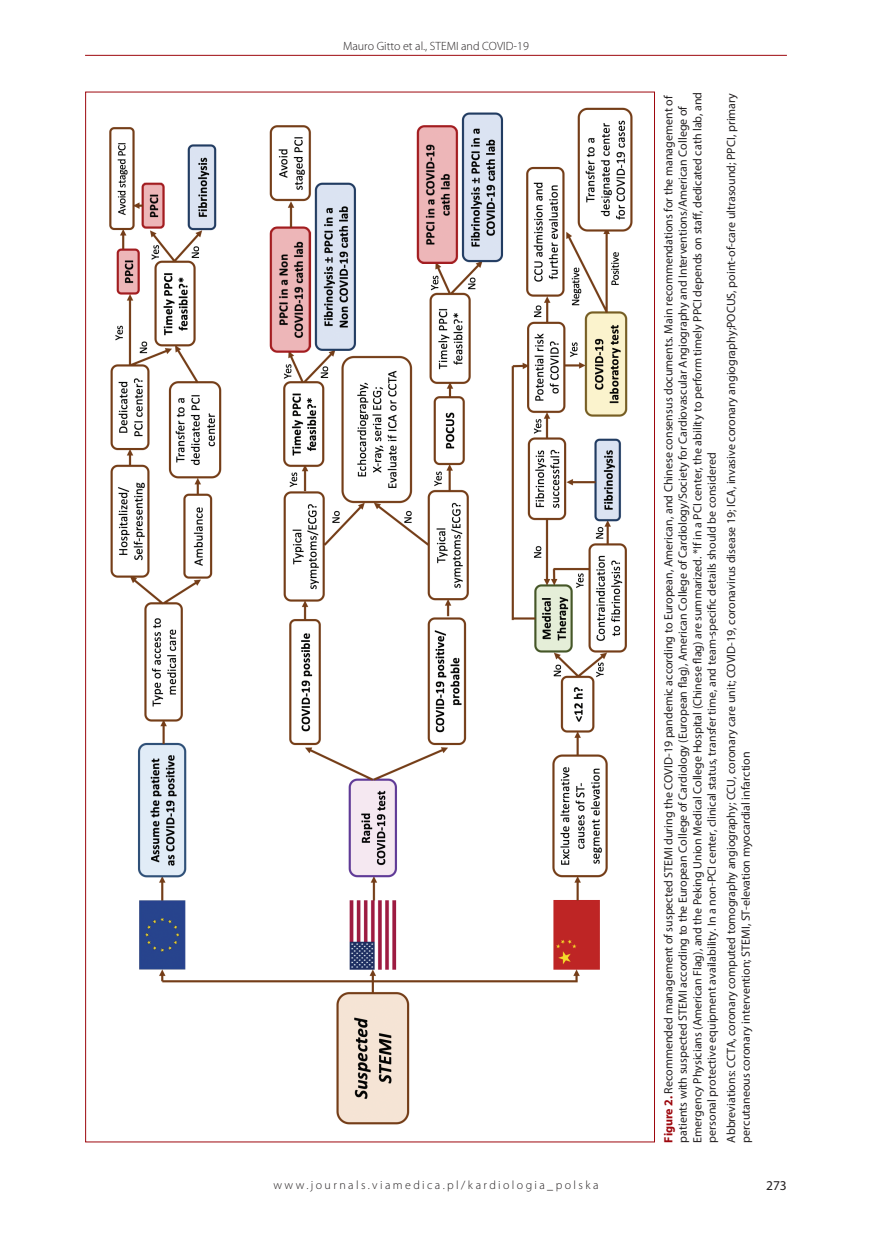
<style>
.page{position:relative;width:872px;height:1234px;background:#fff}
.page>*{position:absolute;margin:0;border:0;box-sizing:border-box;transform-origin:0 0}
.t1{font:13.5px "Myriad Pro";color:#231f20}
.t2{font:12px/14.4px "Myriad Pro";color:#231f20}
.t3{font:300 12px "Myriad Pro";letter-spacing:.2em;color:#231f20}
.t4{font:300 12px "Myriad Pro";color:#231f20}
.s1{font-weight:700;color:#9d070d}
</style>
<div class="page">
<hr style="left:85px;top:55px;width:702px;height:1px;background:#9d070d">
<img style="left:109px;top:107px;width:524px;height:1018px">
<p class="t4" style="left:343px;top:40px;width:187px">Mauro Gitto et al., STEMI and COVID-19</p>
<p class="t3" style="left:273px;top:1177px;width:327px">www.journals.viamedica.pl/kardiologia_polska</p>
<p class="t2" style="left:661px;top:1142px;width:1051px;rotate:-90deg"><span class="s1">Figure 2.</span> Recommended management of suspected STEMI during the COVID-19 pandemic according to European, American, and Chinese consensus documents. Main recommendations for the management of patients with suspected STEMI according to the European College of Cardiology (European flag), American College of Cardiology/Society for Cardiovascular Angiography and Interventions/American College of Emergency Physicians (American Flag), and the Peking Union Medical College Hospital (Chinese flag) are summarized. *If in a PCI center, the ability to perform timely PPCI depends on staff, dedicated cath lab, and personal protective equipment availability. In a non-PCI center, clinical status, transfer time, and team-specific details should be considered</p>
<p class="t2" style="left:724px;top:1142px;width:1050px;rotate:-90deg">Abbreviations: CCTA, coronary computed tomography angiography; CCU, coronary care unit; COVID-19, coronavirus disease 19; ICA, invasive coronary angiography;POCUS, point-of-care ultrasound; PPCI, primary percutaneous coronary intervention; STEMI, ST-elevation myocardial infarction</p>
<p class="t1" style="left:766px;top:1176px;width:22px">273</p>
</div>
